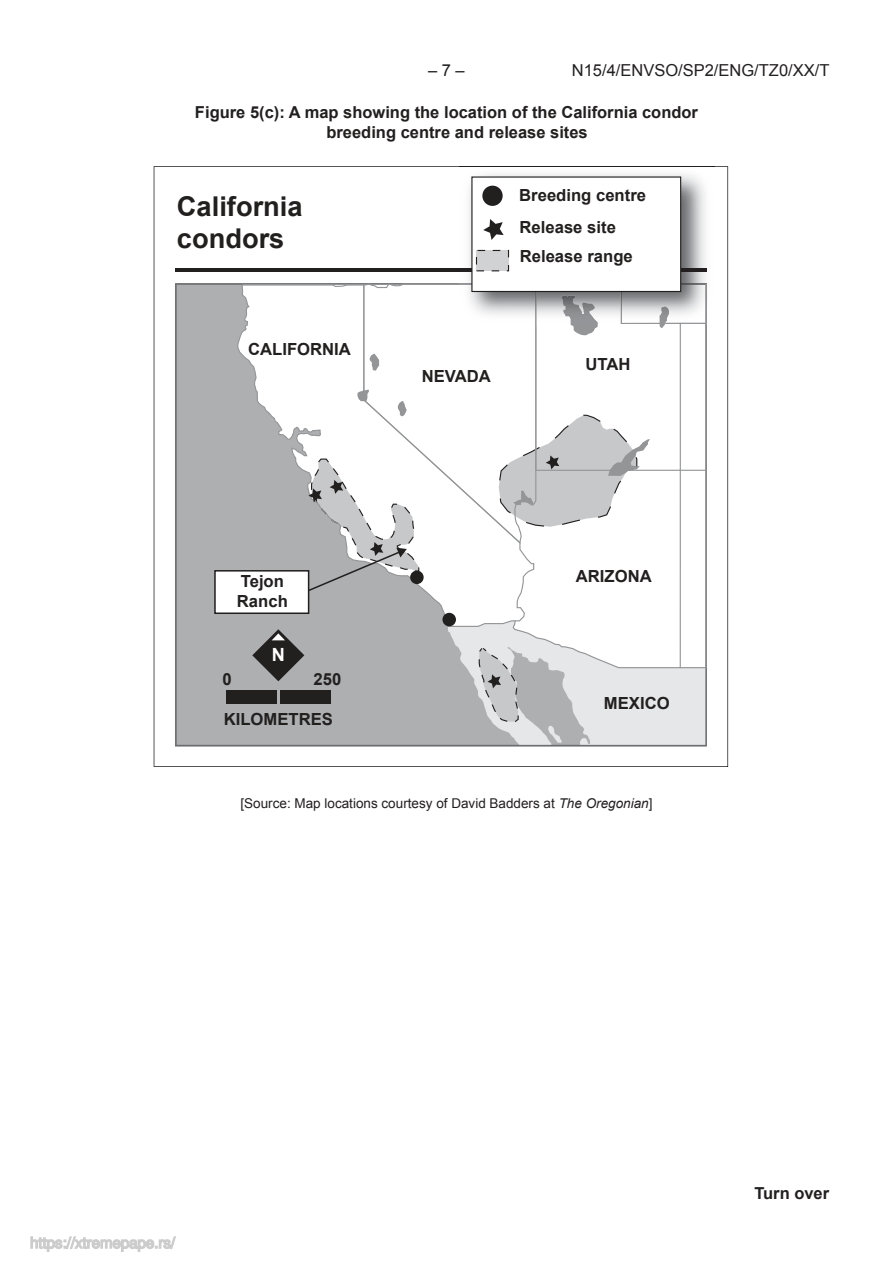
<style>
.page{position:relative;width:893px;height:1263px;background:#fff}
.page>*{position:absolute;margin:0;border:0;box-sizing:border-box;transform-origin:0 0}
.t1{font:700 27.3px/32.7px "Arial";color:#221f1f}
.t2{font:700 18.15px "Arial";color:#fff}
.t3{font:700 16.65px/20px "Arial";color:#221f1f}
.t4{font:700 16.5px/19.8px "Arial";color:#221f1f}
.t5{font:16.5px "Arial";color:#221f1f}
.t6{font:13.5px "Arial";color:#221f1f}
.s1{font-style:italic}
</style>
<div class="page">
<svg style="left:154px;top:166px;width:574px;height:601px"></svg>
<svg style="left:410px;top:570px;width:14px;height:14px"></svg>
<div style="left:442px;top:613px;width:14px;height:13px;background:#221f1f;border-radius:50%"></div>
<div style="left:226px;top:690px;width:50px;height:14px;background:#221f1f"></div>
<div style="left:281px;top:690px;width:50px;height:14px;background:#221f1f"></div>
<svg style="left:252px;top:629px;width:52px;height:52px;background:#6b6a6b"></svg>
<div style="left:215px;top:571px;width:94px;height:42px;background:#fff"></div>
<div style="left:214px;top:570px;width:95px;height:44px;border:2px solid #221f1f"></div>
<svg style="left:307px;top:458px;width:113px;height:134px"></svg>
<hr style="left:176px;top:268px;width:530px;height:3px;background:#221f1f">
<img style="left:459px;top:167px;width:256px;height:158px">
<svg style="left:448px;top:283px;width:259px;height:463px"></svg>
<img style="left:459px;top:166px;width:256px;height:1px">
<img style="left:459px;top:268px;width:247px;height:3px">
<div style="left:472px;top:177px;width:209px;height:114px;background:#fff"></div>
<div style="left:471px;top:176px;width:210px;height:116px;border:1px solid #221f1f"></div>
<svg style="left:483px;top:219px;width:21px;height:31px"></svg>
<div style="left:482px;top:186px;width:21px;height:20px;background:#221f1f;border-radius:50%"></div>
<div style="left:476px;top:250px;width:32px;height:21px;background:#d1d2d4"></div>
<div style="left:476px;top:250px;width:33px;height:21px;border:1px dashed #221f1f"></div>
<svg style="left:30px;top:1236px;width:146px;height:16px"></svg>
<p class="t5" style="left:428px;top:63px;width:38px">– 7 –</p>
<p class="t5" style="left:572px;top:63px;width:259px">N 15 /4/ENVSO/SP2/ ENG /TZ0/XX/T</p>
<p class="t4" style="left:326px;top:104px;width:373px;text-indent:-131px">Figure 5(c): A map showing the location of the California condor breeding centre and release sites</p>
<h1 class="t1" style="left:177px;top:192px;width:127px">California condors</h1>
<p class="t3" style="left:519px;top:181px;width:128px;line-height:31.7px">Breeding centre<br>Release site</p>
<p class="t3" style="left:520px;top:248px;width:115px">Release range</p>
<p class="t3" style="left:248px;top:341px;width:104px">CALIFORNIA</p>
<p class="t3" style="left:422px;top:367px;width:71px">NEVADA</p>
<p class="t3" style="left:237px;top:573px;width:52px">Tejon<br>Ranch</p>
<p class="t2" style="left:272px;top:647px;width:15px">N</p>
<p class="t3" style="left:223px;top:670px;width:11px">0</p>
<p class="t3" style="left:314px;top:670px;width:29px">250</p>
<p class="t3" style="left:224px;top:710px;width:111px">KILOMETRES</p>
<p class="t3" style="left:585px;top:356px;width:47px">UTAH</p>
<p class="t3" style="left:576px;top:567px;width:77px">ARIZONA</p>
<p class="t3" style="left:604px;top:694px;width:67px">MEXICO</p>
<p class="t6" style="left:240px;top:797px;width:413px">[Source: Map locations courtesy of David Badders at <span class="s1">The Oregonian</span>]</p>
<p class="t4" style="left:754px;top:1185px;width:76px">Turn over</p>
</div>
